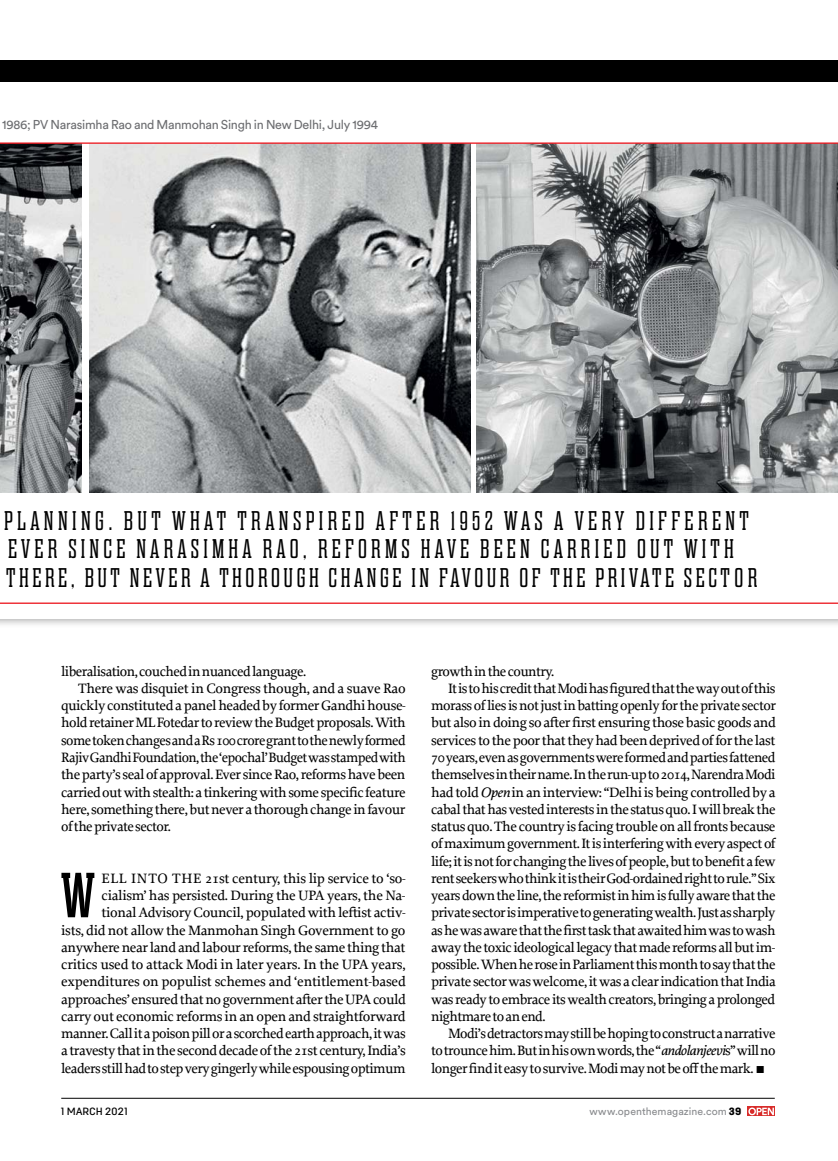
<style>
.page{position:relative;width:838px;height:1161px;background:#fff}
.page>*{position:absolute;margin:0;border:0;box-sizing:border-box;transform-origin:0 0}
.t1{font:63.6px "Dharma Slab E";color:#000}
.t2{font:300 27px/28.5px "Dharma Slab E";letter-spacing:.155em;color:#000}
.t3{font:500 14.25px/17.2px "Proforma";letter-spacing:-.035em;color:#000;text-align:right}
.t4{font:12.75px "Circular Std";letter-spacing:-.02em;color:#6d6e71}
.t5{font:10.5px "Circular Std";letter-spacing:.005em;color:#888a8d}
.t6{font:500 10.5px "Antartida";letter-spacing:.035em;color:#000}
.s1{font-style:italic}
.s2{font-family:"Antartida";font-weight:900;color:#000}
</style>
<div class="page">
<hr style="left:61px;top:1098px;width:713px;height:1px;background:#000">
<svg style="left:747px;top:1107px;width:27px;height:9px"></svg>
<svg style="left:748px;top:1107px;width:26px;height:8px"></svg>
<div style="left:0;top:61px;width:838px;height:21px;background:#000"></div>
<svg style="left:0;top:142px;width:838px;height:462px"></svg>
<p class="t4" style="left:2px;top:117px;width:377px">1986; PV Narasimha Rao and Manmohan Singh in New Delhi, July 1994</p>
<p class="t2" style="left:4px;top:507px;width:755px">PLANNING. BUT WHAT TRANSPIRED AFTER 1952 WAS A VERY DIFFERENT<br>EVER SINCE NARASIMHA RAO, REFORMS HAVE BEEN CARRIED OUT WITH<br>THERE, BUT NEVER A THOROUGH CHANGE IN FAVOUR OF THE PRIVATE SECTOR</p>
<p class="t3" style="left:61px;top:662px;width:246px">liberalisation, couched in nuanced language.</p>
<p class="t3" style="left:78px;top:679px;width:329px">There was disquiet in Congress though, and a suave Rao</p>
<p class="t3" style="left:61px;top:697px;width:346px">quickly constituted a panel headed by former Gandhi house-</p>
<p class="t3" style="left:61px;top:714px;width:346px">hold retainer ML Fotedar to review the Budget proposals. With</p>
<p class="t3" style="left:61px;top:731px;width:346px">some token changes and a Rs 100 crore grant to the newly formed</p>
<p class="t3" style="left:61px;top:748px;width:346px">Rajiv Gandhi Foundation, the ‘epochal’ Budget was stamped with</p>
<p class="t3" style="left:61px;top:766px;width:346px">the party’s seal of approval. Ever since Rao, reforms have been</p>
<p class="t3" style="left:61px;top:783px;width:346px">carried out with stealth: a tinkering with some specific feature</p>
<p class="t3" style="left:61px;top:800px;width:345px">here, something there, but never a thorough change in favour</p>
<p class="t3" style="left:61px;top:817px;width:111px">of the private sector.</p>
<p class="t1" style="left:61px;top:863px;width:35px">W</p>
<p class="t3" style="left:61px;top:869px;width:346px">ell into the 21st century, this lip service to ‘so&shy;cialism’ has persisted. During the UPA years, the Na-<br>tional Advisory Council, populated with leftist activ-<br>ists, did not allow the Manmohan Singh Government to go anywhere near land and labour reforms, the same thing that critics used to attack Modi in later years. In the UPA years, expenditures on populist schemes and ‘entitlement-based approaches’ ensured that no government after the UPA could carry out economic reforms in an open and straightforward manner. Call it a poison pill or a scorched earth approach, it was a travesty that in the second decade of the 21st century, India’s leaders still had to step very gingerly while espousing optimum</p>
<p class="t3" style="left:431px;top:662px;width:125px">growth in the country.</p>
<p class="t3" style="left:448px;top:679px;width:329px">It is to his credit that Modi has figured that the way out of this</p>
<p class="t3" style="left:431px;top:697px;width:346px">morass of lies is not just in batting openly for the private sector</p>
<p class="t3" style="left:431px;top:714px;width:346px">but also in doing so after first ensuring those basic goods and</p>
<p class="t3" style="left:431px;top:731px;width:346px">services to the poor that they had been deprived of for the last</p>
<p class="t3" style="left:431px;top:748px;width:346px">70 years, even as governments were formed and parties fattened</p>
<p class="t3" style="left:431px;top:766px;width:346px">themselves in their name. In the run-up to 2014, Narendra Modi</p>
<p class="t3" style="left:431px;top:783px;width:346px">had told <span class="s1">Open</span> in an interview: “Delhi is being controlled by a</p>
<p class="t3" style="left:431px;top:800px;width:346px">cabal that has vested interests in the status quo. I will break the</p>
<p class="t3" style="left:431px;top:817px;width:346px">status quo. The country is facing trouble on all fronts because</p>
<p class="t3" style="left:431px;top:835px;width:347px">of maximum government. It is interfering with every aspect of</p>
<p class="t3" style="left:431px;top:852px;width:346px">life; it is not for changing the lives of people, but to benefit a few</p>
<p class="t3" style="left:431px;top:869px;width:346px">rent seekers who think it is their God-ordained right to rule.” Six</p>
<p class="t3" style="left:431px;top:886px;width:346px">years down the line, the reformist in him is fully aware that the</p>
<p class="t3" style="left:431px;top:904px;width:346px">private sector is imperative to generating wealth. Just as sharply</p>
<p class="t3" style="left:431px;top:921px;width:346px">as he was aware that the first task that awaited him was to wash</p>
<p class="t3" style="left:431px;top:938px;width:346px">away the toxic ideological legacy that made reforms all but im-</p>
<p class="t3" style="left:431px;top:955px;width:346px">possible. When he rose in Parliament this month to say that the</p>
<p class="t3" style="left:431px;top:973px;width:346px">private sector was welcome, it was a clear indication that India</p>
<p class="t3" style="left:431px;top:990px;width:346px">was ready to embrace its wealth creators, bringing a prolonged</p>
<p class="t3" style="left:431px;top:1007px;width:116px">nightmare to an end.</p>
<p class="t3" style="left:448px;top:1024px;width:329px">Modi’s detractors may still be hoping to construct a narrative</p>
<p class="t3" style="left:431px;top:1042px;width:346px">to trounce him. But in his own words, the “<span class="s1">andolanjeevi</span>s” will no</p>
<p class="t3" style="left:431px;top:1059px;width:335px">longer find it easy to survive. Modi may not be off the mark. ■</p>
<p class="t6" style="left:61px;top:1105px;width:67px">1 MARCH 2021</p>
<p class="t5" style="left:589px;top:1105px;width:153px">www.openthemagazine.com <span class="s2">39</span></p>
</div>
